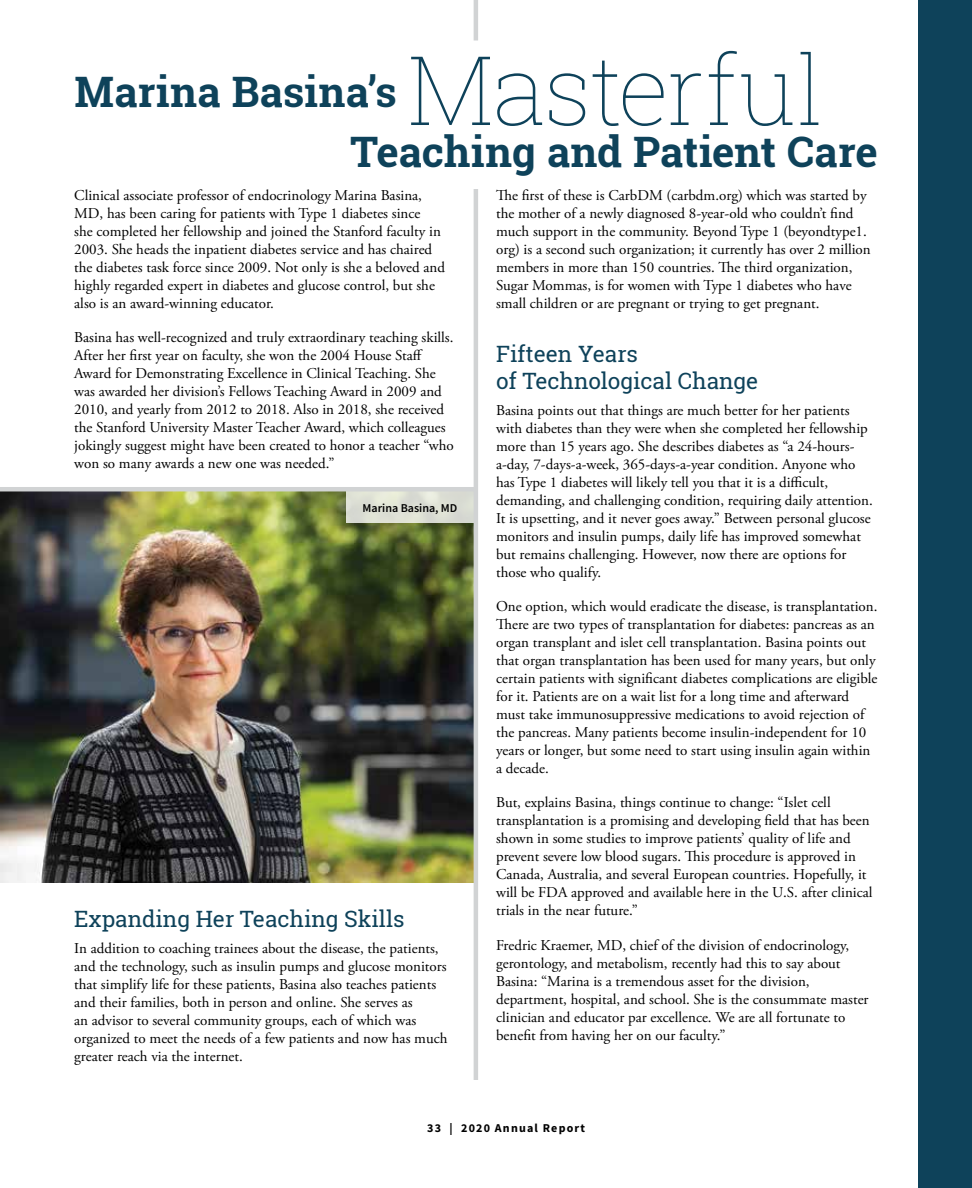
<style>
.page{position:relative;width:972px;height:1188px;background:#fff}
.page>*{position:absolute;margin:0;border:0;box-sizing:border-box;transform-origin:0 0}
.t1{font:100 96px "Roboto Slab";letter-spacing:-.01em;color:#0e425a}
.t2{font:700 42px "Roboto Slab";letter-spacing:.005em;color:#0e425a}
.t3{font:22.5px/27px "Roboto Slab";color:#0e425a}
.t4{font:15px/18px "Adobe Garamond Pro";color:#000}
.t5{font:700 12px "Source Sans Pro";letter-spacing:.1em;color:#000}
.t6{font:600 12px "Source Sans Pro";color:#000}
</style>
<div class="page">
<div style="left:919px;top:0;width:53px;height:1188px;background:#0e425a"></div>
<img style="left:0;top:492px;width:474px;height:391px">
<div style="left:346px;top:491px;width:128px;height:32px;background:linear-gradient(to right,#dfe2d5,#dbddd4)"></div>
<hr style="left:0;top:487px;width:476px;height:4px;background:#d1d3d4">
<hr style="left:474px;top:0;width:4px;height:40px;background:#d1d3d4">
<hr style="left:474px;top:189px;width:4px;height:891px;background:#d1d3d4">
<h1 class="t1" style="left:408px;top:24px;width:418px">Masterful</h1>
<h2 class="t2" style="left:350px;top:123px;width:529px">Teaching and Patient Care</h2>
<h2 class="t2" style="left:75px;top:63px;width:324px">Marina Basina’s</h2>
<p class="t4" style="left:74px;top:187px;width:372px">Clinical associate professor of endocrinology Marina Basina, MD, has been caring for patients with Type 1 diabetes since<br>she completed her fellowship and joined the Stanford faculty in 2003. She heads the inpatient diabetes service and has chaired the diabetes task force since 2009. Not only is she a beloved and highly regarded expert in diabetes and glucose control, but she also is an award-winning educator.</p>
<p class="t4" style="left:74px;top:329px;width:381px">Basina has well-recognized and truly extraordinary teaching skills.<br>After her first year on faculty, she won the 2004 House Staff Award for Demonstrating Excellence in Clinical Teaching. She was awarded her division’s Fellows Teaching Award in 2009 and 2010, and yearly from 2012 to 2018. Also in 2018, she received the Stanford University Master Teacher Award, which colleagues jokingly suggest might have been created to honor a teacher “who won so many awards a new one was needed.”</p>
<p class="t6" style="left:363px;top:500px;width:96px">Marina Basina, MD</p>
<h3 class="t3" style="left:74px;top:905px;width:332px">Expanding Her Teaching Skills</h3>
<p class="t4" style="left:74px;top:940px;width:375px">In addition to coaching trainees about the disease, the patients, and the technology, such as insulin pumps and glucose monitors that simplify life for these patients, Basina also teaches patients and their families, both in person and online. She serves as<br>an advisor to several community groups, each of which was organized to meet the needs of a few patients and now has much greater reach via the internet.</p>
<p class="t4" style="left:496px;top:187px;width:376px">The first of these is CarbDM (carbdm.org) which was started by the mother of a newly diagnosed 8-year-old who couldn’t find much support in the community. Beyond Type 1 (beyondtype1. org) is a second such organization; it currently has over 2 million members in more than 150 countries. The third organization, Sugar Mommas, is for women with Type 1 diabetes who have small children or are pregnant or trying to get pregnant.</p>
<h3 class="t3" style="left:496px;top:340px;width:264px">Fifteen Years<br>of Technological Change</h3>
<p class="t4" style="left:496px;top:402px;width:378px">Basina points out that things are much better for her patients with diabetes than they were when she completed her fellowship more than 15 years ago. She describes diabetes as “a 24-hours&shy;a-day, 7-days-a-week, 365-days-a-year condition. Anyone who has Type 1 diabetes will likely tell you that it is a difficult, demanding, and challenging condition, requiring daily attention.<br>It is upsetting, and it never goes away.” Between personal glucose monitors and insulin pumps, daily life has improved somewhat but remains challenging. However, now there are options for those who qualify.</p>
<p class="t4" style="left:496px;top:598px;width:383px">One option, which would eradicate the disease, is transplantation.<br>There are two types of transplantation for diabetes: pancreas as an organ transplant and islet cell transplantation. Basina points out that organ transplantation has been used for many years, but only certain patients with significant diabetes complications are eligible for it. Patients are on a wait list for a long time and afterward must take immunosuppressive medications to avoid rejection of the pancreas. Many patients become insulin-independent for 10 years or longer, but some need to start using insulin again within a decade.</p>
<p class="t4" style="left:496px;top:794px;width:378px">But, explains Basina, things continue to change: “Islet cell transplantation is a promising and developing field that has been shown in some studies to improve patients’ quality of life and prevent severe low blood sugars. This procedure is approved in Canada, Australia, and several European countries. Hopefully, it will be FDA approved and available here in the U.S. after clinical trials in the near future.”</p>
<p class="t4" style="left:496px;top:936px;width:374px">Fredric Kraemer, MD, chief of the division of endocrinology, gerontology, and metabolism, recently had this to say about Basina: “Marina is a tremendous asset for the division, department, hospital, and school. She is the consummate master clinician and educator par excellence. We are all fortunate to benefit from having her on our faculty.”</p>
<p class="t5" style="left:427px;top:1120px;width:159px">33 | 2020 Annual Report</p>
</div>
